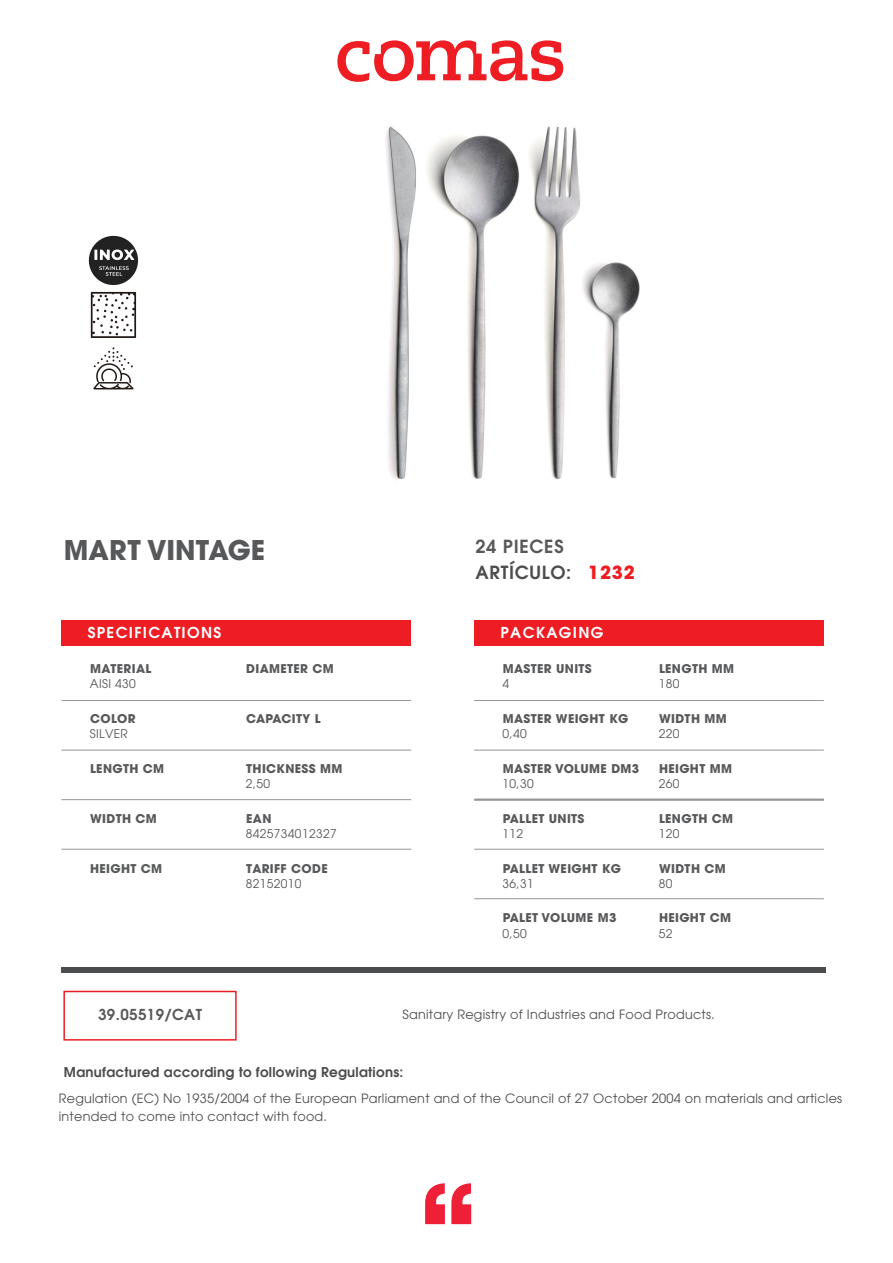
<style>
.page{position:relative;width:893px;height:1263px;background:#fff}
.page>*{position:absolute;margin:0;border:0;box-sizing:border-box;transform-origin:0 0}
.t1{font:700 27px "Avant Garde";color:#57585a}
.t2{font:600 18px/25.7px "Avant Garde";letter-spacing:.04em;color:#4b4c4d}
.t3{font:600 15px "Avant Garde";letter-spacing:.09em;color:#fff}
.t4{font:600 15px "Avant Garde";letter-spacing:.03em;color:#57585a}
.t5{font:600 13.5px "Avant Garde";letter-spacing:.02em;color:#4b4c4d}
.t6{font:12.75px/18px "Avant Garde";letter-spacing:.02em;color:#4b4c4d}
.t7{font:700 12px "Avant Garde";letter-spacing:.03em;color:#57585a}
.t8{font:12px "Avant Garde";letter-spacing:.03em;color:#57585a}
.s1{color:#57585a}
.s2{font-weight:700;color:#ee1d23}
</style>
<div class="page">
<svg style="left:425px;top:1183px;width:20px;height:41px"></svg>
<svg style="left:451px;top:1183px;width:20px;height:41px"></svg>
<svg style="left:337px;top:40px;width:226px;height:42px"></svg>
<div style="left:61px;top:620px;width:350px;height:25px;background:#ee1d23"></div>
<div style="left:61px;top:967px;width:765px;height:6px;background:#4b4c4d"></div>
<hr style="left:61px;top:700px;width:350px;height:1px;background:#939598">
<hr style="left:61px;top:750px;width:350px;height:1px;background:#939598">
<hr style="left:61px;top:799px;width:350px;height:1px;background:#939598">
<hr style="left:61px;top:849px;width:350px;height:1px;background:#939598">
<div style="left:474px;top:620px;width:350px;height:25px;background:#ee1d23"></div>
<hr style="left:474px;top:700px;width:350px;height:1px;background:#939598">
<hr style="left:474px;top:750px;width:350px;height:1px;background:#939598">
<hr style="left:474px;top:798px;width:350px;height:3px;background:#939598">
<hr style="left:474px;top:849px;width:350px;height:1px;background:#939598">
<hr style="left:474px;top:898px;width:350px;height:1px;background:#939598">
<div style="left:63px;top:991px;width:174px;height:49px;border:2px solid #ee1d23"></div>
<img style="left:88px;top:235px;width:50px;height:155px">
<img style="left:385px;top:126px;width:255px;height:354px">
<h1 class="t1" style="left:64px;top:532px;width:203px">MART VINTAGE</h1>
<h2 class="t2" style="left:475px;top:533px;width:161px"><span class="s1">24 PIECES<br></span>ARTÍCULO: <span class="s2">1232</span></h2>
<p class="t3" style="left:88px;top:623px;width:135px">SPECIFICATIONS</p>
<p class="t7" style="left:90px;top:661px;width:63px">MATERIAL</p>
<p class="t7" style="left:246px;top:661px;width:89px">DIAMETER CM</p>
<p class="t3" style="left:500px;top:623px;width:104px">PACKAGING</p>
<p class="t7" style="left:503px;top:661px;width:91px">MASTER UNITS</p>
<p class="t7" style="left:659px;top:661px;width:77px">LENGTH MM</p>
<p class="t8" style="left:90px;top:677px;width:48px">AISI 430</p>
<p class="t8" style="left:502px;top:677px;width:8px">4</p>
<p class="t8" style="left:659px;top:677px;width:22px">180</p>
<p class="t7" style="left:90px;top:711px;width:47px">COLOR</p>
<p class="t7" style="left:246px;top:711px;width:76px">CAPACITY L</p>
<p class="t7" style="left:503px;top:711px;width:127px">MASTER WEIGHT KG</p>
<p class="t7" style="left:659px;top:711px;width:69px">WIDTH MM</p>
<p class="t8" style="left:90px;top:727px;width:40px">SILVER</p>
<p class="t8" style="left:502px;top:727px;width:26px">0,40</p>
<p class="t8" style="left:659px;top:727px;width:22px">220</p>
<p class="t7" style="left:90px;top:761px;width:76px">LENGTH CM</p>
<p class="t7" style="left:246px;top:761px;width:98px">THICKNESS MM</p>
<p class="t7" style="left:503px;top:761px;width:138px">MASTER VOLUME DM3</p>
<p class="t7" style="left:659px;top:761px;width:75px">HEIGHT MM</p>
<p class="t7" style="left:90px;top:810px;width:68px">WIDTH CM</p>
<p class="t8" style="left:246px;top:776px;width:26px">2,50</p>
<p class="t7" style="left:246px;top:810px;width:27px">EAN</p>
<p class="t8" style="left:246px;top:826px;width:92px">8425734012327</p>
<p class="t8" style="left:502px;top:777px;width:33px">10,30</p>
<p class="t8" style="left:502px;top:826px;width:22px">112</p>
<p class="t7" style="left:503px;top:810px;width:83px">PALLET UNITS</p>
<p class="t8" style="left:659px;top:777px;width:22px">260</p>
<p class="t7" style="left:659px;top:810px;width:76px">LENGTH CM</p>
<p class="t8" style="left:659px;top:826px;width:22px">120</p>
<p class="t7" style="left:90px;top:860px;width:74px">HEIGHT CM</p>
<p class="t7" style="left:246px;top:860px;width:83px">TARIFF CODE</p>
<p class="t7" style="left:503px;top:860px;width:120px">PALLET WEIGHT KG</p>
<p class="t7" style="left:659px;top:860px;width:68px">WIDTH CM</p>
<p class="t8" style="left:246px;top:876px;width:57px">82152010</p>
<p class="t8" style="left:502px;top:876px;width:33px">36,31</p>
<p class="t8" style="left:502px;top:926px;width:26px">0,50</p>
<p class="t7" style="left:503px;top:910px;width:115px">PALET VOLUME M3</p>
<p class="t8" style="left:659px;top:876px;width:15px">80</p>
<p class="t7" style="left:659px;top:910px;width:74px">HEIGHT CM</p>
<p class="t8" style="left:659px;top:926px;width:15px">52</p>
<p class="t4" style="left:98px;top:1005px;width:105px">39.05519/CAT</p>
<p class="t6" style="left:402px;top:1006px;width:314px">Sanitary Registry of Industries and Food Products.</p>
<p class="t5" style="left:64px;top:1063px;width:341px">Manufactured according to following Regulations:</p>
<p class="t6" style="left:59px;top:1090px;width:785px">Regulation (EC) No 1935/2004 of the European Parliament and of the Council of 27 October 2004 on materials and articles intended to come into contact with food.</p>
</div>
